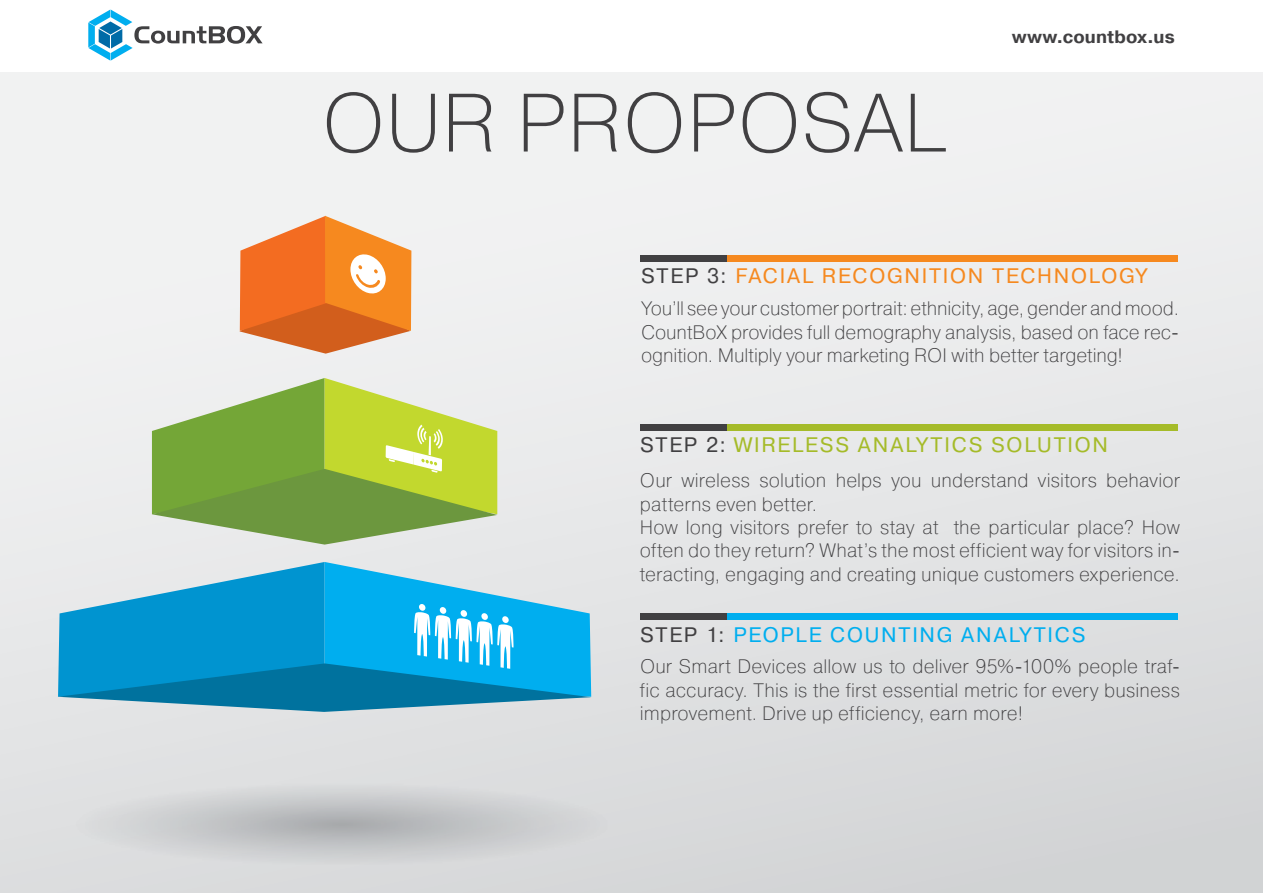
<style>
.page{position:relative;width:1263px;height:893px;background:#fff}
.page>*{position:absolute;margin:0;border:0;box-sizing:border-box;transform-origin:0 0}
.t1{font:82.5px "Pragmatica Light C";color:#414042}
.t2{font:21px "Pragmatica C";letter-spacing:.245em;color:#f6891f}
.t3{font:21px "Pragmatica C";letter-spacing:.16em;color:#a5bb29}
.t4{font:21px "Pragmatica C";letter-spacing:.16em;color:#00aeef}
.t5{font:19.5px/23.4px "Pragmatica Light C";letter-spacing:.005em;color:#414042;text-align:justify}
.t6{font:700 18px "Pragmatica C";letter-spacing:.005em;color:#414042}
.s1{color:#414042}
</style>
<div class="page">
<svg style="left:88px;top:10px;width:175px;height:51px"></svg>
<div style="left:0;top:72px;width:1263px;height:821px;background:linear-gradient(to bottom,#f6f6f6,#d6d7d8)"></div>
<img style="left:19px;top:780px;width:604px;height:96px">
<svg style="left:58px;top:562px;width:533px;height:150px;background:#3babd7"></svg>
<svg style="left:152px;top:378px;width:345px;height:167px;background:#a5c167"></svg>
<svg style="left:239px;top:216px;width:172px;height:138px"></svg>
<div style="left:640px;top:614px;width:88px;height:6px;background:#414042"></div>
<div style="left:727px;top:614px;width:451px;height:6px;background:#00aeef"></div>
<div style="left:640px;top:424px;width:88px;height:7px;background:#414042"></div>
<div style="left:727px;top:424px;width:451px;height:7px;background:#a5bb29"></div>
<div style="left:640px;top:255px;width:88px;height:6px;background:#414042"></div>
<div style="left:727px;top:255px;width:451px;height:6px;background:#f6891f"></div>
<h1 class="t1" style="left:321px;top:77px;width:600px">Our proposal</h1>
<p class="t6" style="left:1012px;top:26px;width:164px">www.countbox.us</p>
<p class="t2" style="left:641px;top:264px;width:508px"><span class="s1">STEP 3:</span> FACIAL RECOGNITION TECHNOLOGY</p>
<p class="t5" style="left:641px;top:297px;width:539px">You’ll see your customer portrait: ethnicity, age, gender and mood.<br>CountBoX provides full demography analysis, based on face rec&shy;ognition. Multiply your marketing ROI</p>
<p class="t5" style="left:951px;top:344px;width:173px">with better targeting!</p>
<p class="t3" style="left:640px;top:433px;width:470px"><span class="s1">STEP 2:</span> WIRELESS ANALYTICS SOLUTION</p>
<p class="t5" style="left:640px;top:469px;width:542px;text-align:left">Our wireless solution helps you understand visitors behavior patterns even better.<br>H ow long visitors prefer to stay at the particular place? H ow often do they return? What’s the most efficient way for visitors in&shy;teracting, engaging and creating unique customers experience.</p>
<p class="t4" style="left:640px;top:623px;width:447px"><span class="s1">STEP 1:</span> PEOPLE COUNTING ANALYTICS</p>
<p class="t5" style="left:640px;top:655px;width:541px">Our Smart Devices allow us to deliver 95%-100% people traf&shy;fic accuracy. This is the first essential metric for every business improvement. Drive up efficiency, earn more!</p>
</div>
